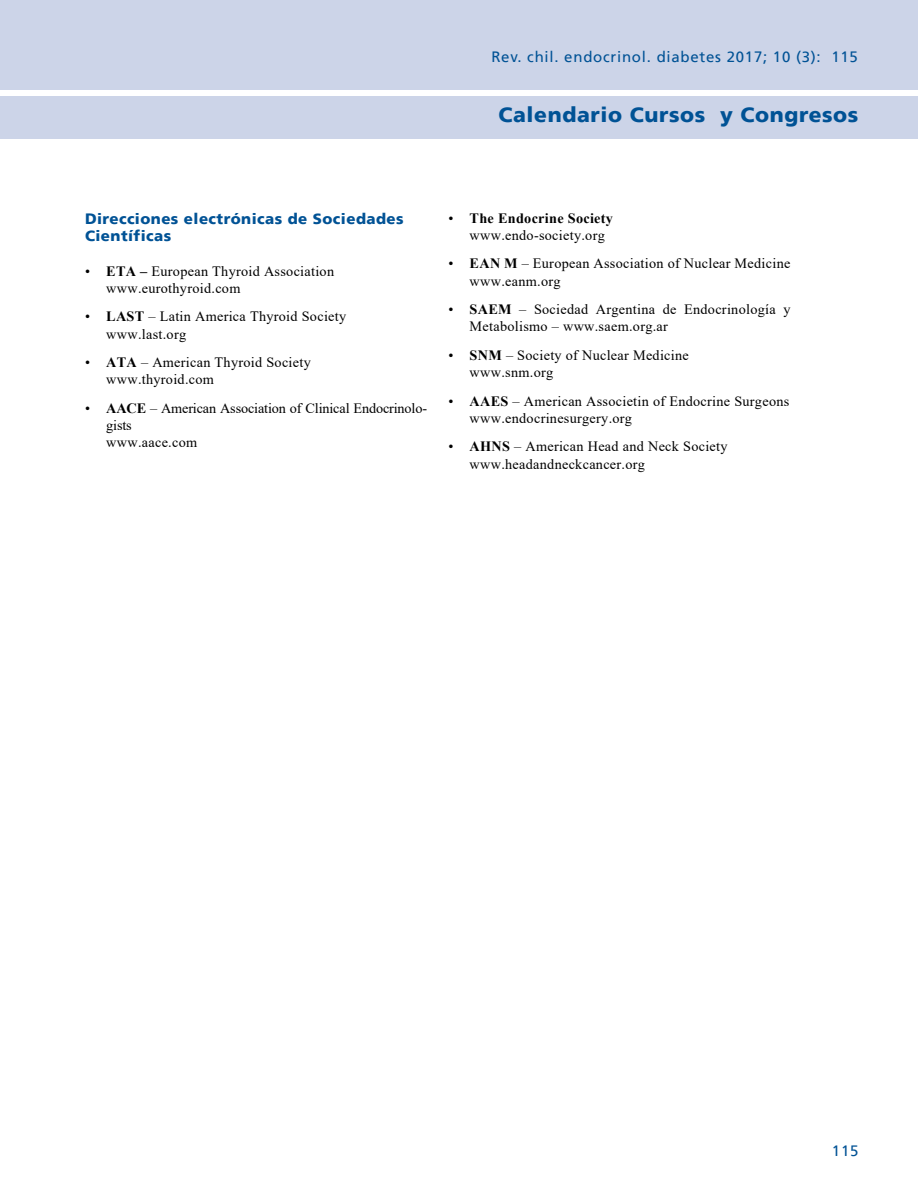
<style>
.page{position:relative;width:918px;height:1188px;background:#fff}
.page>*{position:absolute;margin:0;border:0;box-sizing:border-box;transform-origin:0 0}
.t1{font:900 21px "Frutiger LT";letter-spacing:.03em;color:#005295}
.t2{font:900 15px/17.2px "Frutiger LT";letter-spacing:.03em;color:#005295}
.t3{font:15px "Frutiger LT";letter-spacing:.05em;color:#005295}
.t4{font:14.25px/17.2px "Times New Roman";letter-spacing:.02em;color:#000}
.t5{font:14.25px/17.2px "Times New Roman";letter-spacing:-.01em;color:#000}
.s1{font-weight:700}
</style>
<div class="page">
<div style="left:0;top:96px;width:918px;height:42px;background:#ccd4e8"></div>
<div style="left:0;top:0;width:918px;height:90px;background:#ccd4e8"></div>
<p class="t3" style="left:491px;top:48px;width:368px">Rev. chil. endocrinol. diabetes 2017; 10 (3): 115</p>
<h1 class="t1" style="left:499px;top:102px;width:361px">Calendario Cursos y Congresos</h1>
<p class="t2" style="left:85px;top:210px;width:320px">Direcciones electrónicas de Sociedades<br>Científicas</p>
<p class="t4" style="left:106px;top:262px;width:229px;text-indent:-21px">• <span class="s1">ETA –</span> European Thyroid Association www.eurothyroid.com</p>
<p class="t4" style="left:106px;top:308px;width:241px;text-indent:-21px">• <span class="s1">LAST</span> – Latin America Thyroid Society www.last.org</p>
<p class="t4" style="left:106px;top:353px;width:206px;text-indent:-21px">• <span class="s1">ATA</span> – American Thyroid Society www.thyroid.com</p>
<p class="t5" style="left:106px;top:399px;width:322px;text-indent:-21px">• <span class="s1">AACE</span> – American Association of Clinical Endocrinolo&shy;gists<br>www.aace.com</p>
<p class="t4" style="left:470px;top:209px;width:145px;text-indent:-21px">• <span class="s1">The Endocrine Society </span>www.endo-society.org</p>
<p class="t4" style="left:470px;top:254px;width:322px;text-indent:-21px">• <span class="s1">EAN M</span> – European Association of Nuclear Medicine www.eanm.org</p>
<p class="t4" style="left:470px;top:300px;width:322px;text-indent:-21px">• <span class="s1">SAEM</span> – Sociedad Argentina de Endocrinología y<br>Metabolismo – www.saem.org.ar</p>
<p class="t4" style="left:470px;top:346px;width:221px;text-indent:-21px">• <span class="s1">SNM</span> – Society of Nuclear Medicine www.snm.org</p>
<p class="t4" style="left:470px;top:392px;width:321px;text-indent:-21px">• <span class="s1">AAES</span> – American Associetin of Endocrine Surgeons www.endocrinesurgery.org</p>
<p class="t4" style="left:470px;top:437px;width:259px;text-indent:-21px">• <span class="s1">AHNS</span> – American Head and Neck Society www.headandneckcancer.org</p>
<p class="t3" style="left:832px;top:1142px;width:28px">115</p>
</div>
